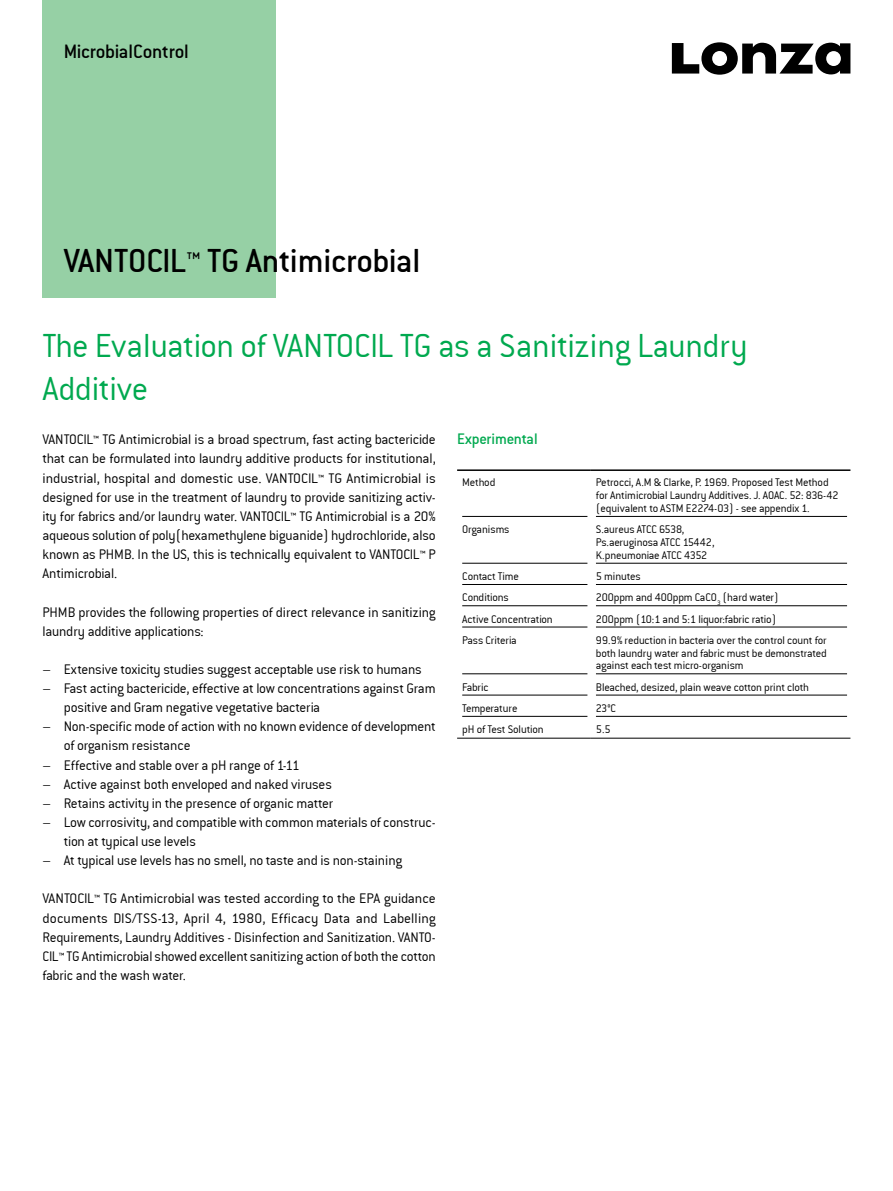
<style>
.page{position:relative;width:893px;height:1191px;background:#fff}
.page>*{position:absolute;margin:0;border:0;box-sizing:border-box;transform-origin:0 0}
.t1{font:36px/43.2px "Conduit ITCTT Light";letter-spacing:-.015em;color:#00a94f}
.t2{font:36px "Conduit Md ITCTT Medium";letter-spacing:-.015em;color:#000}
.t3{font:21px "Conduit Md ITCTT Medium";letter-spacing:-.015em;color:#000}
.t4{font:16.5px "Conduit Md ITCTT Medium";letter-spacing:-.015em;color:#00a94f}
.t5{font:15px/19.2px "Conduit ITCTT Light";letter-spacing:-.015em;color:#000}
.t6{font:12px/12.8px "Conduit ITCTT Light";letter-spacing:-.015em;color:#000}
</style>
<div class="page">
<div style="left:43px;top:0;width:233px;height:298px;background:#96d0a5"></div>
<svg style="left:672px;top:42px;width:178px;height:33px"></svg>
<hr style="left:457px;top:469px;width:134px;height:2px;background:#000">
<hr style="left:591px;top:469px;width:259px;height:2px;background:#000">
<hr style="left:457px;top:738px;width:134px;height:1px;background:#000">
<hr style="left:591px;top:738px;width:259px;height:1px;background:#000">
<hr style="left:462px;top:516px;width:125px;height:1px;background:#000">
<hr style="left:596px;top:516px;width:251px;height:1px;background:#000">
<hr style="left:462px;top:563px;width:125px;height:1px;background:#000">
<hr style="left:596px;top:563px;width:251px;height:1px;background:#000">
<hr style="left:462px;top:584px;width:125px;height:1px;background:#000">
<hr style="left:596px;top:584px;width:251px;height:1px;background:#000">
<hr style="left:462px;top:605px;width:125px;height:1px;background:#000">
<hr style="left:596px;top:605px;width:251px;height:1px;background:#000">
<hr style="left:462px;top:627px;width:125px;height:1px;background:#000">
<hr style="left:596px;top:627px;width:251px;height:1px;background:#000">
<hr style="left:462px;top:673px;width:125px;height:1px;background:#000">
<hr style="left:596px;top:673px;width:251px;height:1px;background:#000">
<hr style="left:462px;top:695px;width:125px;height:1px;background:#000">
<hr style="left:596px;top:695px;width:251px;height:1px;background:#000">
<hr style="left:462px;top:716px;width:125px;height:1px;background:#000">
<hr style="left:596px;top:716px;width:251px;height:1px;background:#000">
<h2 class="t3" style="left:64px;top:39px;width:126px">MicrobialControl</h2>
<h1 class="t2" style="left:64px;top:239px;width:358px">VANTOCIL™ TG Antimicrobial</h1>
<h1 class="t1" style="left:43px;top:323px;width:707px">The Evaluation of VANTOCIL TG as a Sanitizing Laundry<br>Additive</h1>
<p class="t5" style="left:43px;top:429px;width:395px;text-align:justify">VANTOCIL™ TG Antimicrobial is a broad spectrum, fast acting bactericide that can be formulated into laundry additive products for institutional, industrial, hospital and domestic use. VANTOCIL™ TG Antimicrobial is designed for use in the treatment of laundry to provide sanitizing activ&shy;ity for fabrics and/or laundry water. VANTOCIL™ TG Antimicrobial is a 20% aqueous solution of poly(hexamethylene biguanide) hydrochloride, also known as PHMB. In the US, this is technically equivalent to VANTOCIL™ P Antimicrobial.</p>
<p class="t5" style="left:43px;top:602px;width:395px">PHMB provides the following properties of direct relevance in sanitizing laundry additive applications:</p>
<p class="t5" style="left:43px;top:659px;width:381px">– Extensive toxicity studies suggest acceptable use risk to humans</p>
<p class="t5" style="left:64px;top:678px;width:374px;text-indent:-21px">– Fast acting bactericide, effective at low concentrations against Gram positive and Gram negative vegetative bacteria</p>
<p class="t5" style="left:64px;top:716px;width:374px;text-indent:-21px">– Non-specific mode of action with no known evidence of development of organism resistance</p>
<p class="t5" style="left:43px;top:755px;width:259px">– Effective and stable over a pH range of 1-11</p>
<p class="t5" style="left:43px;top:774px;width:291px">– Active against both enveloped and naked viruses</p>
<p class="t5" style="left:43px;top:793px;width:292px">– Retains activity in the presence of organic matter</p>
<p class="t5" style="left:64px;top:812px;width:374px;text-indent:-21px">– Low corrosivity, and compatible with common materials of construc&shy;tion at typical use levels</p>
<p class="t5" style="left:43px;top:850px;width:361px">– At typical use levels has no smell, no taste and is non-staining</p>
<p class="t5" style="left:43px;top:888px;width:395px;text-align:justify">VANTOCIL™ TG Antimicrobial was tested according to the EPA guidance documents DIS/TSS-13, April 4, 1980, Efficacy Data and Labelling Requirements, Laundry Additives - Disinfection and Sanitization. VANTO-CIL™ TG Antimicrobial showed excellent sanitizing action of both the cotton fabric and the wash water.</p>
<p class="t4" style="left:457px;top:429px;width:82px">Experimental</p>
<p class="t6" style="left:462px;top:476px;width:35px">Method</p>
<p class="t6" style="left:596px;top:476px;width:244px">Petrocci, A.M &amp; Clarke, P. 1969. Proposed Test Method for Antimicrobial Laundry Additives. J. AOAC. 52: 836-42 (equivalent to ASTM E2274-03) - see appendix 1.</p>
<p class="t6" style="left:462px;top:523px;width:49px">Organisms</p>
<p class="t6" style="left:596px;top:523px;width:120px">S.aureus ATCC 6538,<br>Ps.aeruginosa ATCC 15442,<br>K.pneumoniae ATCC 4352</p>
<p class="t6" style="left:462px;top:569px;width:58px">Contact Time</p>
<p class="t6" style="left:596px;top:569px;width:46px">5 minutes</p>
<p class="t6" style="left:462px;top:591px;width:48px">Conditions</p>
<p class="t6" style="left:596px;top:591px;width:184px">200ppm and 400ppm CaCO<sub>3</sub> (hard water)</p>
<p class="t6" style="left:462px;top:612px;width:92px">Active Concentration</p>
<p class="t6" style="left:596px;top:612px;width:182px">200ppm (10:1 and 5:1 liquor:fabric ratio)</p>
<p class="t6" style="left:462px;top:633px;width:56px">Pass Criteria</p>
<p class="t6" style="left:596px;top:633px;width:233px;text-align:justify">99.9% reduction in bacteria over the control count for both laundry water and fabric must be demonstrated against each test micro-organism</p>
<p class="t6" style="left:462px;top:680px;width:28px">Fabric</p>
<p class="t6" style="left:596px;top:680px;width:215px">Bleached, desized, plain weave cotton print cloth</p>
<p class="t6" style="left:462px;top:701px;width:57px">Temperature</p>
<p class="t6" style="left:596px;top:701px;width:22px">23°C</p>
<p class="t6" style="left:462px;top:722px;width:83px">pH of Test Solution</p>
<p class="t6" style="left:596px;top:722px;width:16px">5.5</p>
</div>
